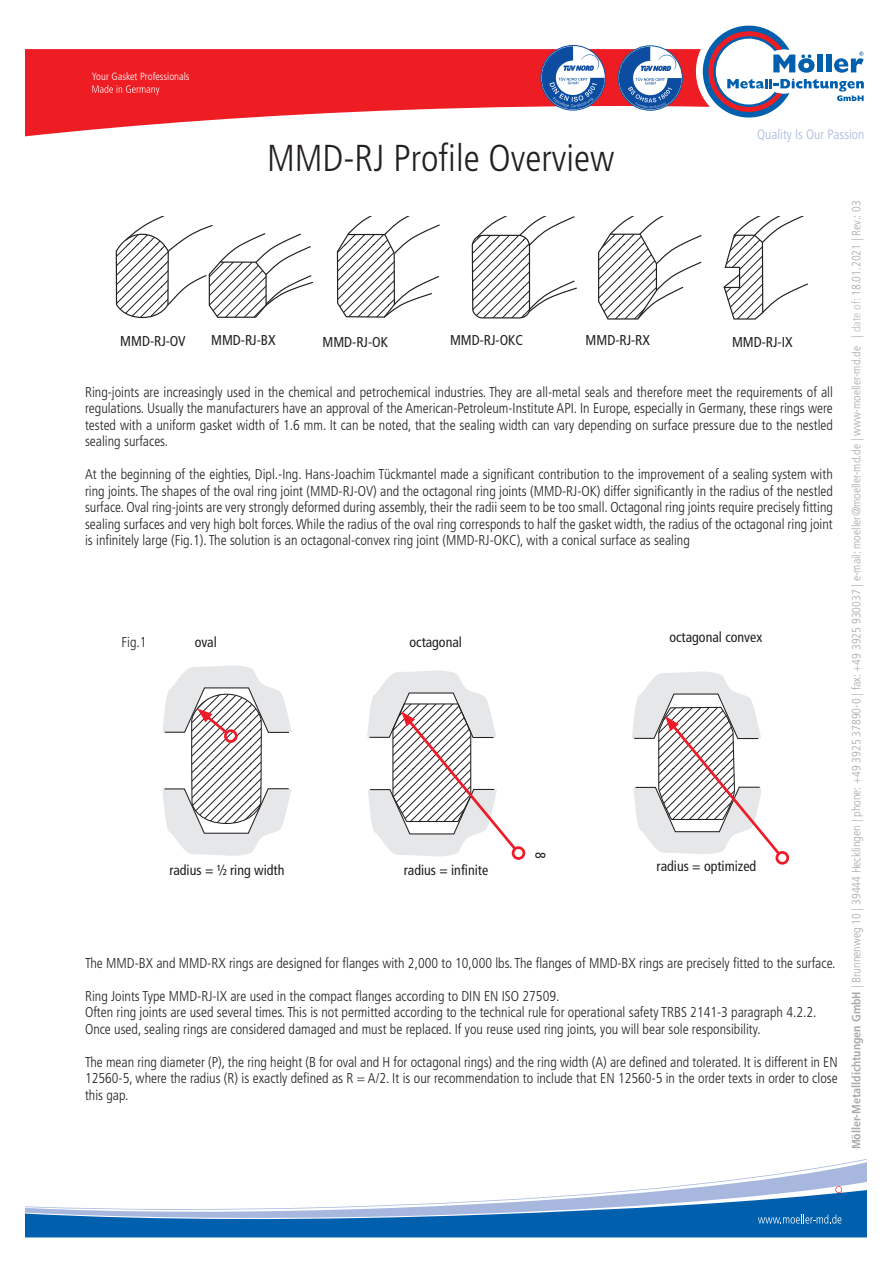
<style>
.page{position:relative;width:893px;height:1263px;background:#fff}
.page>*{position:absolute;margin:0;border:0;box-sizing:border-box;transform-origin:0 0}
.t1{font:300 condensed 37.5px "Frutiger LT Std";color:#231f20}
.t2{font:300 condensed 14.25px/16.5px "Frutiger LT Std";color:#231f20;text-align:justify}
.t3{font:condensed 14.25px "Frutiger LT Std";color:#231f20}
.t4{font:300 condensed 13.5px "Frutiger LT Std";color:#a7b7dd}
.t5{font:300 condensed 12px "Frutiger LT Std";color:#a8a9ad}
.t6{font:300 condensed 10.5px "Frutiger LT Std";color:#fff}
.s1{font-weight:700}
.s2{color:#bcbdc0}
</style>
<div class="page">
<svg style="left:26px;top:49px;width:670px;height:87px;fill:#ee1d23"></svg>
<svg style="left:92px;top:85px;width:67px;height:10px"></svg>
<svg style="left:696px;top:26px;width:168px;height:92px"></svg>
<svg style="left:619px;top:47px;width:63px;height:62px"></svg>
<svg style="left:542px;top:46px;width:63px;height:63px"></svg>
<svg style="left:26px;top:1159px;width:841px;height:78px"></svg>
<svg style="left:336px;top:217px;width:104px;height:101px"></svg>
<svg style="left:471px;top:217px;width:106px;height:102px"></svg>
<svg style="left:598px;top:217px;width:104px;height:103px"></svg>
<svg style="left:723px;top:217px;width:85px;height:103px"></svg>
<svg style="left:115px;top:217px;width:198px;height:102px"></svg>
<svg style="left:162px;top:665px;width:130px;height:191px"></svg>
<div style="left:224px;top:729px;width:14px;height:14px;border:3px solid #ee1c28;border-radius:50%"></div>
<svg style="left:367px;top:670px;width:149px;height:187px"></svg>
<div style="left:512px;top:846px;width:13px;height:14px;border:3px solid #ee1c28;border-radius:50%"></div>
<svg style="left:632px;top:671px;width:148px;height:185px"></svg>
<div style="left:775px;top:851px;width:14px;height:14px;border:3px solid #ee1c28;border-radius:50%"></div>
<p class="t6" style="left:92px;top:70px;width:99px">Your Gasket Professionals</p>
<h1 class="t1" style="left:267px;top:136px;width:349px">MMD-RJ Profile Overview</h1>
<p class="t4" style="left:757px;top:126px;width:109px">Quality Is Our Passion</p>
<p class="t3" style="left:120px;top:332px;width:67px">MMD-RJ-OV</p>
<p class="t3" style="left:211px;top:332px;width:66px">MMD-RJ-BX</p>
<p class="t3" style="left:322px;top:333px;width:67px">MMD-RJ-OK</p>
<p class="t3" style="left:450px;top:332px;width:74px">MMD-RJ-OKC</p>
<p class="t3" style="left:586px;top:332px;width:66px">MMD-RJ-RX</p>
<p class="t3" style="left:732px;top:333px;width:62px">MMD-RJ-IX</p>
<p class="t2" style="left:85px;top:384px;width:749px">Ring-joints are increasingly used in the chemical and petrochemical industries. They are all-metal seals and therefore meet the requirements of all regulations. Usually the manufacturers have an approval of the American-Petroleum-Institute API. In Europe, especially in Germany, these rings were tested with a uniform gasket width of 1.6 mm. It can be noted, that the sealing width can vary depending on surface pressure due to the nestled sealing surfaces.</p>
<p class="t2" style="left:85px;top:466px;width:749px">At the beginning of the eighties, Dipl.-Ing. Hans-Joachim Tückmantel made a significant contribution to the improvement of a sealing system with ring joints. The shapes of the oval ring joint (MMD-RJ-OV) and the octagonal ring joints (MMD-RJ-OK) differ significantly in the radius of the nestled surface. Oval ring-joints are very strongly deformed during assembly, their the radii seem to be too small. Octagonal ring joints require precisely fitting sealing surfaces and very high bolt forces. While the radius of the oval ring corresponds to half the gasket width, the radius of the octagonal ring joint is infinitely large (Fig.1). The solution is an octagonal-convex ring joint (MMD-RJ-OKC), with a conical surface as sealing</p>
<p class="t2" style="left:122px;top:634px;width:27px">Fig.1</p>
<p class="t3" style="left:195px;top:634px;width:23px">oval</p>
<p class="t3" style="left:409px;top:634px;width:54px">octagonal</p>
<p class="t3" style="left:669px;top:628px;width:94px">octagonal convex</p>
<p class="t3" style="left:169px;top:862px;width:117px">radius = ½ ring width</p>
<p class="t3" style="left:404px;top:862px;width:86px">radius = infinite</p>
<p class="t3" style="left:549px;top:852px;width:8px;rotate:90deg">8</p>
<p class="t3" style="left:657px;top:857px;width:101px">radius = optimized</p>
<p class="t2" style="left:85px;top:954px;width:752px">The MMD-BX and MMD-RX rings are designed for flanges with 2,000 to 10,000 lbs. The flanges of MMD-BX rings are precisely fitted to the surface.</p>
<p class="t2" style="left:85px;top:987px;width:733px;text-align:left">Ring Joints Type MMD-RJ-IX are used in the compact flanges according to DIN EN ISO 27509.<br>Often ring joints are used several times. This is not permitted according to the technical rule for operational safety TRBS 2141-3 paragraph 4.2.2.<br>Once used, sealing rings are considered damaged and must be replaced. If you reuse used ring joints, you will bear sole responsibility.</p>
<p class="t2" style="left:85px;top:1053px;width:754px">The mean ring diameter (P), the ring height (B for oval and H for octagonal rings) and the ring width (A) are defined and tolerated. It is different in EN 12560-5, where the radius (R) is exactly defined as R = A/2. It is our recommendation to include that EN 12560-5 in the order texts in order to close this gap.</p>
<p class="t5" style="left:850px;top:1149px;width:950px;rotate:-90deg"><span class="s1">Möller-Metalldichtungen GmbH</span> | Brunnenweg 10 | 39444 Hecklingen | phone: +49 3925 37890-0 | fax: +49 3925 930037 | e-mail: moeller@moeller-md.de | www-moeller-md.de | <span class="s2">date of:</span> 18.01.2021 | Rev.: 03</p>
</div>
